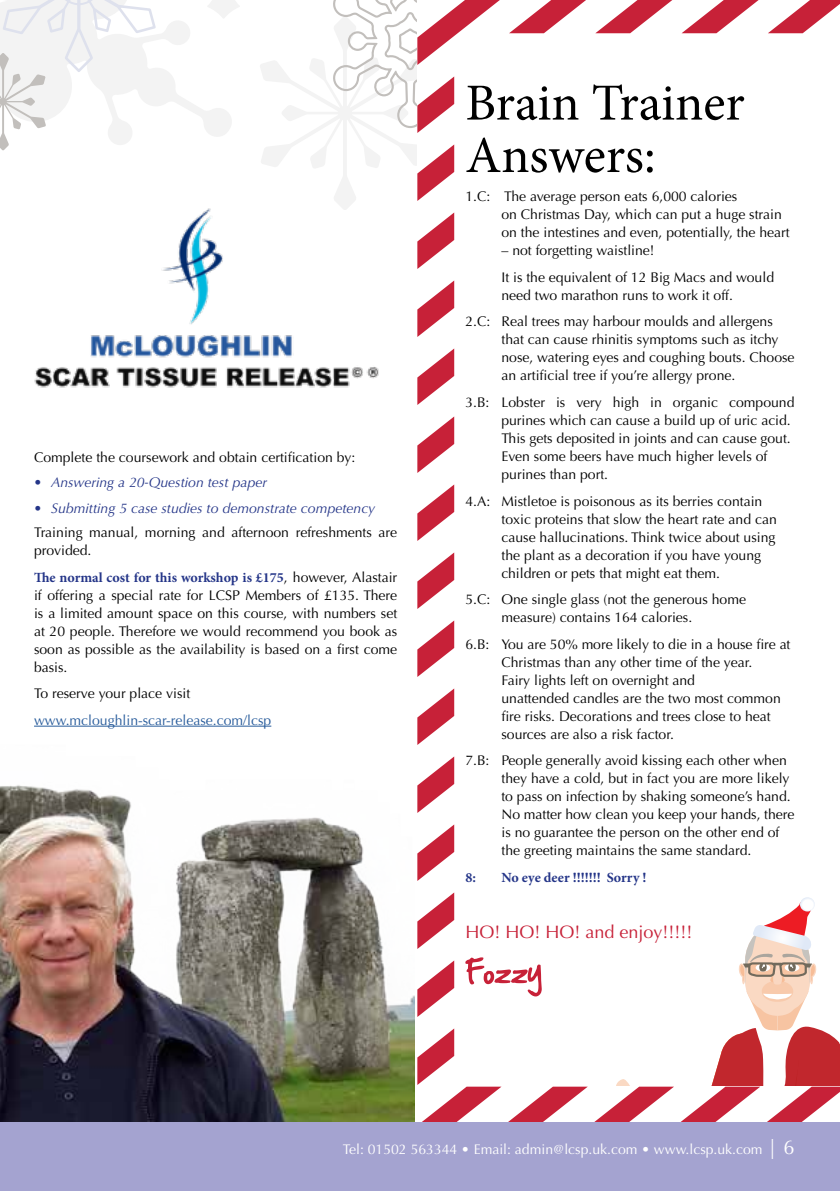
<style>
.page{position:relative;width:840px;height:1191px;background:#fff}
.page>*{position:absolute;margin:0;border:0;box-sizing:border-box;transform-origin:0 0}
.t1{font:52px/52.4px "Minion Pro";letter-spacing:-.005em;color:#000}
.t2{font:18px "Optima";color:#c72138}
.t3{font:14px/18px "Optima";color:#000}
.t4{font:italic 14px "Optima";color:#243588}
.t5{font:700 14px "Minion Pro";color:#243588}
.t6{font:14px "Optima";color:#fff}
.t7{font:14px "Optima";color:#275b9b}
.s1{font-family:"Optima";font-weight:400;color:#000}
.s2{font-size:20px}
</style>
<div class="page">
<svg style="left:156px;top:21px;width:76px;height:100px"></svg>
<svg style="left:208px;top:0;width:32px;height:18px"></svg>
<svg style="left:0;top:0;width:156px;height:121px"></svg>
<img style="left:0;top:725px;width:414px;height:398px">
<svg style="left:417px;top:280px;width:37px;height:57px"></svg>
<svg style="left:260px;top:0;width:579px;height:269px"></svg>
<svg style="left:417px;top:348px;width:37px;height:57px"></svg>
<svg style="left:417px;top:416px;width:37px;height:57px"></svg>
<svg style="left:417px;top:484px;width:37px;height:57px"></svg>
<svg style="left:417px;top:552px;width:37px;height:57px"></svg>
<svg style="left:417px;top:620px;width:37px;height:57px"></svg>
<svg style="left:417px;top:688px;width:37px;height:57px"></svg>
<svg style="left:417px;top:756px;width:37px;height:57px"></svg>
<svg style="left:417px;top:824px;width:37px;height:57px"></svg>
<svg style="left:417px;top:892px;width:422px;height:231px"></svg>
<hr style="left:34px;top:726px;width:237px;height:1px;background:#275b9b">
<img style="left:0;top:121px;width:387px;height:267px">
<div style="left:0;top:1123px;width:839px;height:68px;background:#a4a3d0"></div>
<p class="t3" style="left:34px;top:448px;width:322px">Complete the coursework and obtain certification by:</p>
<p class="t4" style="left:34px;top:474px;width:234px">• Answering a 20-Question test paper</p>
<p class="t4" style="left:34px;top:500px;width:342px">• Submitting 5 case studies to demonstrate competency</p>
<p class="t3" style="left:34px;top:523px;width:364px">Training manual, morning and afternoon refreshments are provided.</p>
<p class="t5" style="left:34px;top:567px;width:364px">The normal cost for this workshop is £175<span class="s1">, however, Alastair</span></p>
<p class="t3" style="left:34px;top:586px;width:364px;text-align:justify">if offering a special rate for LCSP Members of £135. There is a limited amount space on this course, with numbers set at 20 people. Therefore we would recommend you book as soon as possible as the availability is based on a first come basis.</p>
<p class="t3" style="left:34px;top:684px;width:158px">To reserve your place visit</p>
<p class="t7" style="left:34px;top:712px;width:239px">www.mcloughlin-scar-release.com/lcsp</p>
<h1 class="t1" style="left:465px;top:77px;width:280px">Brain Trainer<br>Answers:</h1>
<p class="t3" style="left:501px;top:188px;width:290px;text-indent:-36px">1.C: The average person eats 6,000 calories<br>on Christmas Day, which can put a huge strain on the intestines and even, potentially, the heart</p>
<p class="t3" style="left:501px;top:237px;width:274px;line-height:26.6px">– not forgetting waistline!<br>It is the equivalent of 12 Big Macs and would</p>
<p class="t3" style="left:465px;top:282px;width:309px;line-height:26.6px;text-align:center">need two marathon runs to work it off.<br>2.C: Real trees may harbour moulds and allergens</p>
<p class="t3" style="left:501px;top:331px;width:294px">that can cause rhinitis symptoms such as itchy nose, watering eyes and coughing bouts. Choose an artificial tree if you’re allergy prone.</p>
<p class="t3" style="left:501px;top:393px;width:294px;text-indent:-36px">3.B: Lobster is very high in organic compound purines which can cause a build up of uric acid.<br>This gets deposited in joints and can cause gout.<br>Even some beers have much higher levels of purines than port.</p>
<p class="t3" style="left:501px;top:492px;width:277px;text-indent:-36px">4.A: Mistletoe is poisonous as its berries contain toxic proteins that slow the heart rate and can cause hallucinations. Think twice about using the plant as a decoration if you have young children or pets that might eat them.</p>
<p class="t3" style="left:501px;top:590px;width:246px;text-indent:-36px">5.C: One single glass (not the generous home measure) contains 164 calories.</p>
<p class="t3" style="left:501px;top:635px;width:290px;text-indent:-36px">6.B: You are 50% more likely to die in a house fire at Christmas than any other time of the year.<br>Fairy lights left on overnight and<br>unattended candles are the two most common fire risks. Decorations and trees close to heat sources are also a risk factor.</p>
<p class="t3" style="left:501px;top:751px;width:294px;text-indent:-36px">7.B: People generally avoid kissing each other when they have a cold, but in fact you are more likely to pass on infection by shaking someone’s hand.<br>No matter how clean you keep your hands, there is no guarantee the person on the other end of the greeting maintains the same standard.</p>
<p class="t5" style="left:465px;top:867px;width:12px">8:</p>
<p class="t5" style="left:501px;top:867px;width:146px">No eye deer !!!!!!! Sorry !</p>
<p class="t2" style="left:465px;top:921px;width:228px">HO! HO! HO! and enjoy!!!!!</p>
<p class="t6" style="left:342px;top:1141px;width:453px">Tel: 01502 563344 • Email: admin@lcsp.uk.com • www.lcsp.uk.com <span class="s2">| 6</span></p>
</div>
